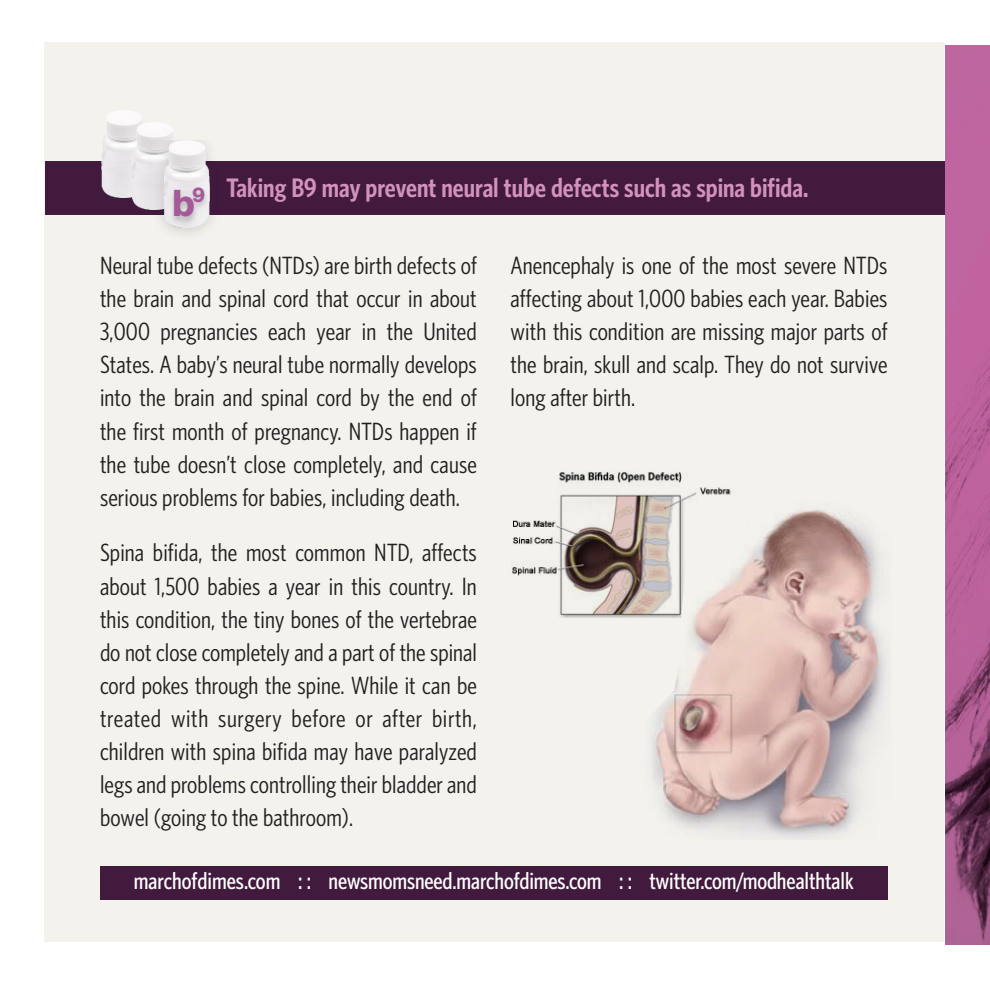
<style>
.page{position:relative;width:990px;height:990px;background:#fff}
.page>*{position:absolute;margin:0;border:0;box-sizing:border-box;transform-origin:0 0}
.t1{font:800 36.5px "Helvetica Neue";color:#a45a99}
.Whitney_Text{font:600 27px "Whitney Condensed";color:#d291bf}
.Whitney_Text-2{font:25px/33.2px "Whitney Condensed";letter-spacing:.005em;color:#231f20;text-align:justify}
.Whitney_Text-3{font:500 23.75px "Whitney Condensed";letter-spacing:-.005em;color:#fff}
</style>
<div class="page">
<div style="left:44px;top:42px;width:900px;height:900px;background:#f3f2ed"></div>
<div style="left:45px;top:161px;width:900px;height:53px;background:#411a3d"></div>
<div style="left:100px;top:866px;width:788px;height:34px;background:#411a3d"></div>
<img style="left:45px;top:110px;width:98px;height:105px">
<img style="left:62px;top:122px;width:111px;height:93px">
<img style="left:94px;top:140px;width:196px;height:93px">
<div style="left:170px;top:187px;width:39px;height:39px;background:#231f20;opacity:.2"></div>
<img style="left:945px;top:45px;width:45px;height:900px">
<img style="left:652px;top:509px;width:234px;height:330px">
<img style="left:512px;top:472px;width:267px;height:146px">
<p class="t1" style="left:172px;top:182px;width:34px">b<sup>9</sup></p>
<p class="Whitney_Text" style="left:227px;top:172px;width:583px">Taking B9 may prevent neural tube defects such as spina bifida.</p>
<p class="Whitney_Text-2" style="left:100px;top:248px;width:378px">Neural tube defects (NTDs) are birth defects of the brain and spinal cord that occur in about 3,000 pregnancies each year in the United States. A baby’s neural tube normally develops into the brain and spinal cord by the end of the first month of pregnancy. NTDs happen if the tube doesn’t close completely, and cause serious problems for babies, including death.</p>
<p class="Whitney_Text-2" style="left:100px;top:536px;width:378px">Spina bifida, the most common NTD, affects about 1,500 babies a year in this country. In this condition, the tiny bones of the vertebrae do not close completely and a part of the spinal cord pokes through the spine. While it can be treated with surgery before or after birth, children with spina bifida may have paralyzed legs and problems controlling their bladder and bowel (going to the bathroom).</p>
<p class="Whitney_Text-2" style="left:511px;top:248px;width:378px">Anencephaly is one of the most severe NTDs affecting about 1,000 babies each year. Babies with this condition are missing major parts of the brain, skull and scalp. They do not survive long after birth.</p>
<p class="Whitney_Text-3" style="left:134px;top:867px;width:722px">marchofdimes.com : : newsmomsneed.marchofdimes.com : : twitter.com/modhealthtalk</p>
</div>
